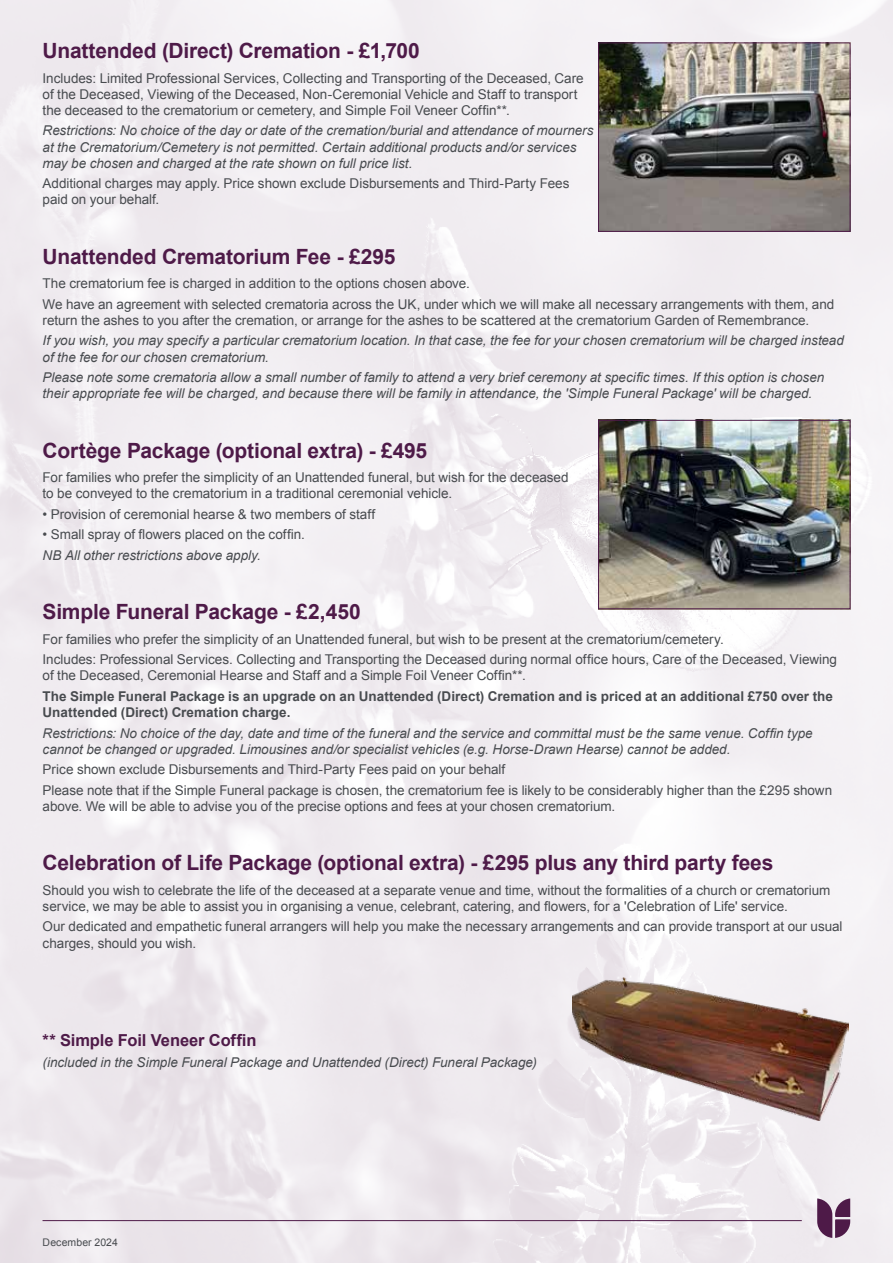
<style>
.page{position:relative;width:893px;height:1263px;background:#fff}
.page>*{position:absolute;margin:0;border:0;box-sizing:border-box;transform-origin:0 0}
.t1{font:700 21px "Arial";letter-spacing:-.01em;color:#4e1a48}
.t2{font:700 16.5px "Arial";letter-spacing:-.005em;color:#4e1a48}
.t3{font:13.5px/16.2px "Arial";letter-spacing:-.005em;color:#484b4f}
.t4{font:italic 13.5px/16.2px "Arial";letter-spacing:-.005em;color:#484b4f}
.t5{font:700 13.5px/16.2px "Arial";letter-spacing:.005em;color:#484b4f}
.t6{font:10.5px "Arial";letter-spacing:.01em;color:#484b4f}
</style>
<div class="page">
<img style="left:0;top:0;width:893px;height:1263px">
<svg style="left:817px;top:1198px;width:33px;height:40px"></svg>
<hr style="left:43px;top:1220px;width:759px;height:1px;background:#4e1a48">
<img style="left:573px;top:977px;width:275px;height:144px">
<img style="left:600px;top:45px;width:248px;height:185px">
<div style="left:598px;top:43px;width:252px;height:189px;border:1px solid #4e1a48"></div>
<img style="left:600px;top:422px;width:248px;height:185px">
<div style="left:598px;top:420px;width:252px;height:189px;border:1px solid #4e1a48"></div>
<h1 class="t1" style="left:43px;top:36px;width:379px">Unattended (Direct) Cremation - £1,700</h1>
<p class="t3" style="left:43px;top:70px;width:543px">Includes: Limited Professional Services, Collecting and Transporting of the Deceased, Care of the Deceased, Viewing of the Deceased, Non-Ceremonial Vehicle and Staff to transport the deceased to the crematorium or cemetery, and Simple Foil Veneer Coffin**.</p>
<p class="t4" style="left:43px;top:123px;width:552px">Restrictions: No choice of the day or date of the cremation/burial and attendance of mourners at the Crematorium/Cemetery is not permitted. Certain additional products and/or services may be chosen and charged at the rate shown on full price list.</p>
<p class="t3" style="left:43px;top:176px;width:528px">Additional charges may apply. Price shown exclude Disbursements and Third-Party Fees paid on your behalf.</p>
<h1 class="t1" style="left:43px;top:242px;width:354px">Unattended Crematorium Fee - £295</h1>
<p class="t3" style="left:43px;top:274px;width:793px;line-height:20.4px">The crematorium fee is charged in addition to the options chosen above.<br>We have an agreement with selected crematoria across the UK, under which we will make all necessary arrangements with them, and</p>
<p class="t3" style="left:43px;top:312px;width:768px">return the ashes to you after the cremation, or arrange for the ashes to be scattered at the crematorium Garden of Remembrance.</p>
<p class="t4" style="left:43px;top:333px;width:803px">If you wish, you may specify a particular crematorium location. In that case, the fee for your chosen crematorium will be charged instead of the fee for our chosen crematorium.</p>
<p class="t4" style="left:43px;top:369px;width:783px">Please note some crematoria allow a small number of family to attend a very brief ceremony at specific times. If this option is chosen their appropriate fee will be charged, and because there will be family in attendance, the 'Simple Funeral Package' will be charged.</p>
<h1 class="t1" style="left:43px;top:436px;width:386px">Cortège Package (optional extra) - £495</h1>
<p class="t3" style="left:43px;top:470px;width:527px">For families who prefer the simplicity of an Unattended funeral, but wish for the deceased to be conveyed to the crematorium in a traditional ceremonial vehicle.</p>
<p class="t3" style="left:43px;top:506px;width:334px">• Provision of ceremonial hearse &amp; two members of staff</p>
<p class="t3" style="left:43px;top:527px;width:264px">• Small spray of flowers placed on the coffin.</p>
<p class="t4" style="left:43px;top:547px;width:220px">NB All other restrictions above apply.</p>
<h1 class="t1" style="left:43px;top:598px;width:320px">Simple Funeral Package - £2,450</h1>
<p class="t3" style="left:43px;top:629px;width:796px;line-height:20.4px">For families who prefer the simplicity of an Unattended funeral, but wish to be present at the crematorium/cemetery.<br>Includes: Professional Services. Collecting and Transporting the Deceased during normal office hours, Care of the Deceased, Viewing</p>
<p class="t3" style="left:43px;top:668px;width:485px">of the Deceased, Ceremonial Hearse and Staff and a Simple Foil Veneer Coffin**.</p>
<p class="t5" style="left:43px;top:688px;width:792px">The Simple Funeral Package is an upgrade on an Unattended (Direct) Cremation and is priced at an additional £750 over the<br>Unattended (Direct) Cremation charge.</p>
<p class="t4" style="left:43px;top:725px;width:772px">Restrictions: No choice of the day, date and time of the funeral and the service and committal must be the same venue. Coffin type cannot be changed or upgraded. Limousines and/or specialist vehicles (e.g. Horse-Drawn Hearse) cannot be added.</p>
<p class="t3" style="left:43px;top:759px;width:791px;line-height:20.4px">Price shown exclude Disbursements and Third-Party Fees paid on your behalf<br>Please note that if the Simple Funeral package is chosen, the crematorium fee is likely to be considerably higher than the £295 shown</p>
<p class="t3" style="left:43px;top:798px;width:574px">above. We will be able to advise you of the precise options and fees at your chosen crematorium.</p>
<h1 class="t1" style="left:43px;top:849px;width:732px">Celebration of Life Package (optional extra) - £295 plus any third party fees</h1>
<p class="t3" style="left:43px;top:882px;width:789px">Should you wish to celebrate the life of the deceased at a separate venue and time, without the formalities of a church or crematorium service, we may be able to assist you in organising a venue, celebrant, catering, and flowers, for a 'Celebration of Life' service.</p>
<p class="t3" style="left:43px;top:919px;width:801px">Our dedicated and empathetic funeral arrangers will help you make the necessary arrangements and can provide transport at our usual charges, should you wish.</p>
<p class="t2" style="left:43px;top:1029px;width:215px">** Simple Foil Veneer Coffin</p>
<p class="t4" style="left:43px;top:1054px;width:496px">(included in the Simple Funeral Package and Unattended (Direct) Funeral Package)</p>
<p class="t6" style="left:43px;top:1235px;width:77px">December 2024</p>
</div>
